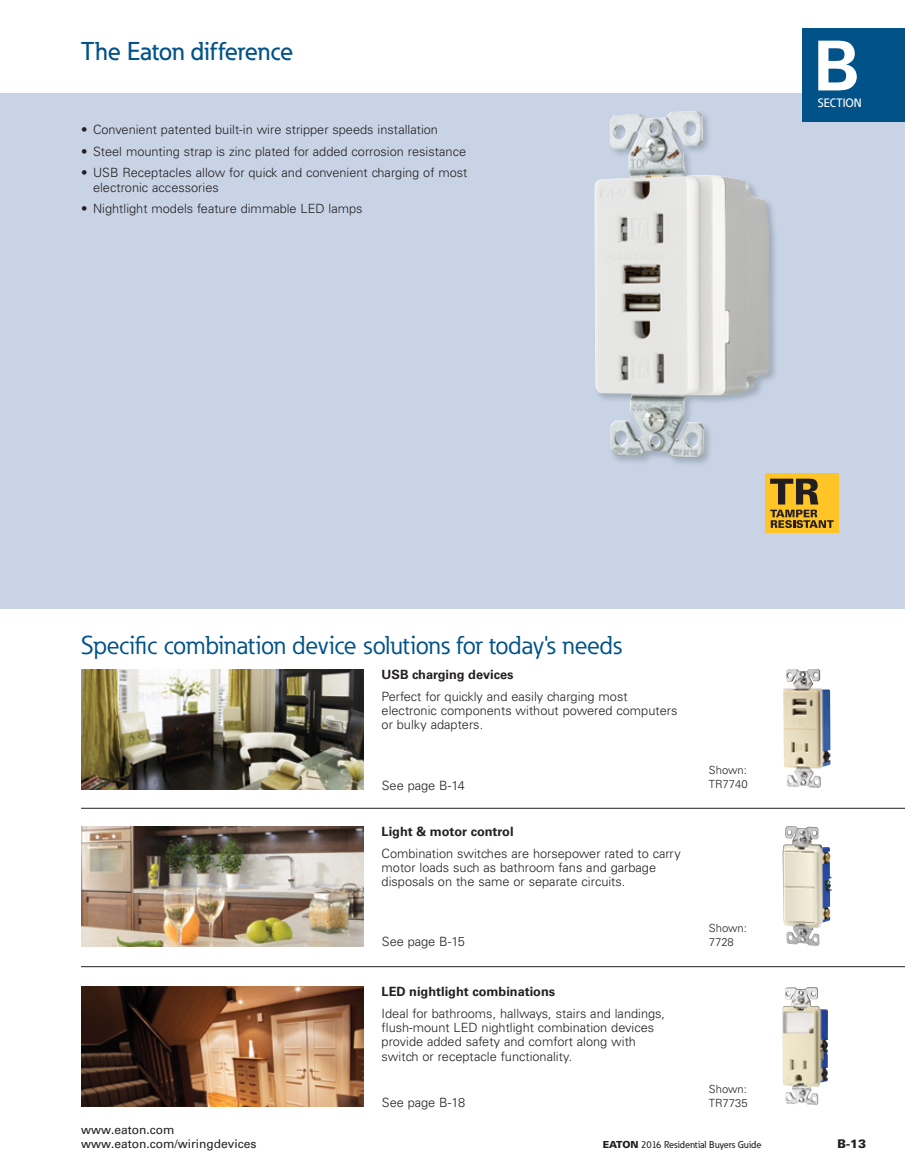
<style>
.page{position:relative;width:905px;height:1175px;background:#fff}
.page>*{position:absolute;margin:0;border:0;box-sizing:border-box;transform-origin:0 0}
.t1{font:700 69px "Univers LT Std";color:#fff}
.t2{font:25.5px "Eaton";letter-spacing:-.005em;color:#005288}
.t3{font:500 25.5px "Eaton";letter-spacing:-.01em;color:#005288}
.t4{font:300 12.75px/14.2px "Univers LT Std";color:#231f20}
.t5{font:700 12.75px "Univers LT Std";color:#231f20}
.t6{font:12px/14.4px "Univers LT Std";color:#231f20}
.t7{font:500 12px "Eaton";color:#fff}
.t8{font:900 12px "Univers LT Std";color:#231f20}
.t9{font:300 11.25px/14px "Univers LT Std";color:#231f20}
.t10{font:500 9.75px "Eaton";color:#231f20}
.s1{font-family:"Univers LT Std";font-weight:900}
</style>
<div class="page">
<div style="left:0;top:94px;width:904px;height:515px;background:#c8d4e6"></div>
<hr style="left:81px;top:808px;width:823px;height:1px;background:#231f20">
<hr style="left:81px;top:966px;width:823px;height:1px;background:#231f20">
<div style="left:593px;top:110px;width:186px;height:357px;background:#6a747b;opacity:.41"></div>
<img style="left:594px;top:112px;width:110px;height:346px">
<img style="left:81px;top:826px;width:282px;height:120px">
<img style="left:81px;top:987px;width:282px;height:119px">
<img style="left:81px;top:669px;width:282px;height:120px">
<img style="left:782px;top:826px;width:49px;height:120px">
<img style="left:782px;top:987px;width:46px;height:118px">
<img style="left:783px;top:669px;width:47px;height:119px">
<div style="left:765px;top:473px;width:73px;height:60px;background:#ffc425"></div>
<svg style="left:770px;top:478px;width:63px;height:50px"></svg>
<div style="left:802px;top:28px;width:102px;height:93px;background:#005288"></div>
<h2 class="t3" style="left:81px;top:36px;width:214px">The Eaton difference</h2>
<p class="t4" style="left:81px;top:122px;width:358px">• Convenient patented built-in wire stripper speeds installation</p>
<p class="t4" style="left:81px;top:144px;width:386px">• Steel mounting strap is zinc plated for added corrosion resistance</p>
<p class="t4" style="left:93px;top:166px;width:376px;text-indent:-12px">• USB Receptacles allow for quick and convenient charging of most electronic accessories</p>
<p class="t4" style="left:81px;top:202px;width:283px">• Nightlight models feature dimmable LED lamps</p>
<h1 class="t1" style="left:813px;top:26px;width:48px">B</h1>
<p class="t7" style="left:817px;top:95px;width:45px">SECTION</p>
<h2 class="t2" style="left:81px;top:628px;width:542px">Specific combination device solutions for today's needs</h2>
<p class="t5" style="left:381px;top:667px;width:133px">USB charging devices</p>
<p class="t4" style="left:381px;top:689px;width:297px">Perfect for quickly and easily charging most electronic components without powered computers or bulky adapters.</p>
<p class="t4" style="left:382px;top:778px;width:85px">See page B-14</p>
<p class="t5" style="left:381px;top:824px;width:133px">Light &amp; motor control</p>
<p class="t4" style="left:381px;top:846px;width:300px">Combination switches are horsepower rated to carry motor loads such as bathroom fans and garbage disposals on the same or separate circuits.</p>
<p class="t4" style="left:382px;top:934px;width:85px">See page B-15</p>
<p class="t5" style="left:381px;top:984px;width:175px">LED nightlight combinations</p>
<p class="t4" style="left:381px;top:1006px;width:285px">Ideal for bathrooms, hallways, stairs and landings, flush-mount LED nightlight combination devices provide added safety and comfort along with switch or receptacle functionality.</p>
<p class="t4" style="left:382px;top:1095px;width:85px">See page B-18</p>
<p class="t9" style="left:708px;top:763px;width:40px">Shown:<br>TR7740</p>
<p class="t9" style="left:708px;top:920px;width:40px">Shown:<br>7728</p>
<p class="t9" style="left:708px;top:1082px;width:40px">Shown:<br>TR7735</p>
<p class="t6" style="left:81px;top:1122px;width:177px">www.eaton.com www.eaton.com/wiringdevices</p>
<p class="t10" style="left:602px;top:1138px;width:160px"><span class="s1">EATON</span> 2016 Residential Buyers Guide</p>
<p class="t8" style="left:837px;top:1136px;width:30px">B-13</p>
</div>
